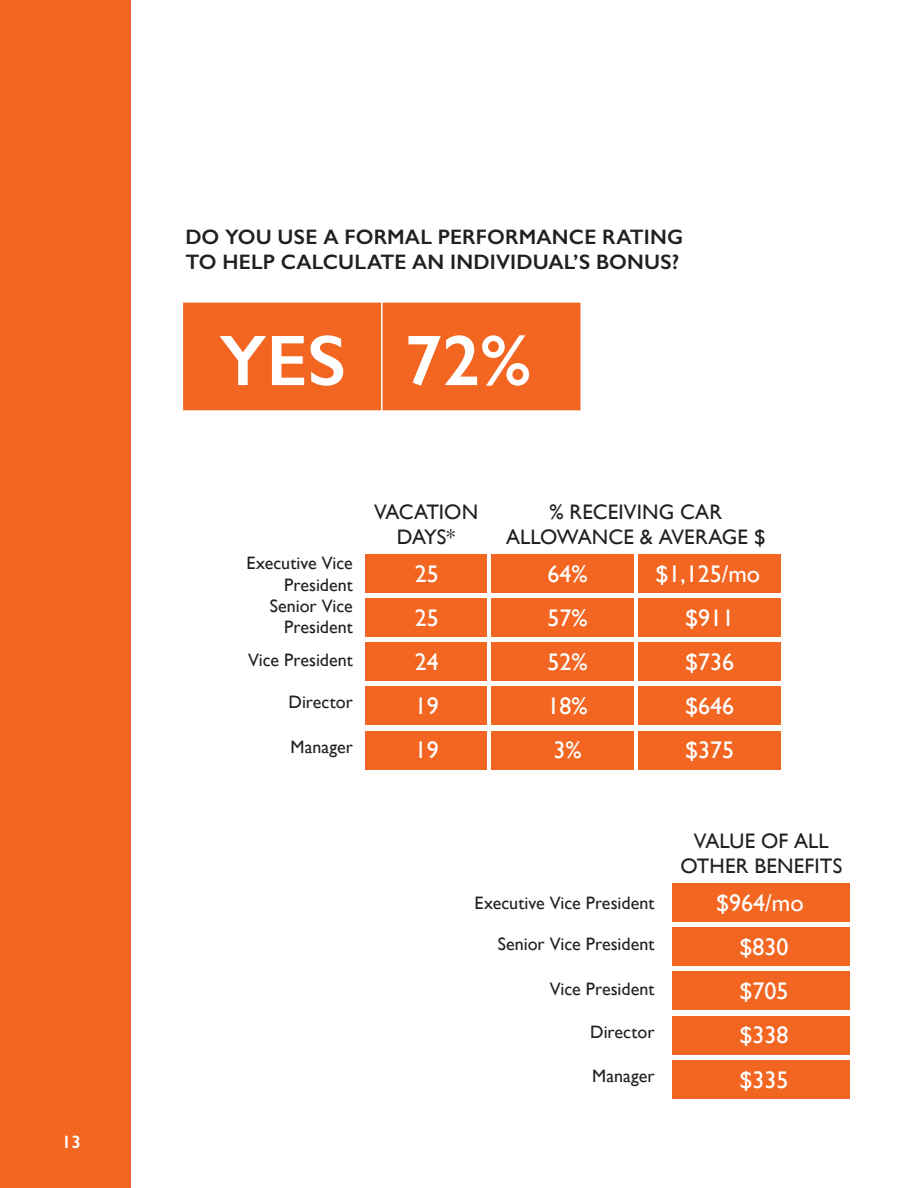
<style>
.page{position:relative;width:918px;height:1188px;background:#fff}
.page>*{position:absolute;margin:0;border:0;box-sizing:border-box;transform-origin:0 0}
.t1{font:600 72px "Gill Sans";color:#fff}
.t2{font:24px "Gill Sans";color:#fff}
.t3{font:600 21px/25.2px "Gill Sans";letter-spacing:.005em;color:#231f20}
.t4{font:21px/25.2px "Gill Sans";letter-spacing:.005em;color:#231f20;text-align:center}
.t5{font:21px/25.2px "Gill Sans";letter-spacing:-.02em;color:#231f20;text-align:center}
.t6{font:18px/21.6px "Gill Sans";color:#231f20;text-align:right}
.t7{font:600 18px "Gill Sans";color:#fff}
</style>
<div class="page">
<div style="left:0;top:0;width:131px;height:1188px;background:#f36621"></div>
<div style="left:183px;top:303px;width:397px;height:107px;background:#f36621"></div>
<hr style="left:381px;top:299px;width:2px;height:115px;background:#fff">
<div style="left:365px;top:554px;width:122px;height:39px;background:#f36621"></div>
<div style="left:365px;top:598px;width:122px;height:39px;background:#f36621"></div>
<div style="left:365px;top:642px;width:122px;height:39px;background:#f36621"></div>
<div style="left:365px;top:687px;width:122px;height:38px;background:#f36621"></div>
<div style="left:365px;top:731px;width:122px;height:38px;background:#f36621"></div>
<div style="left:491px;top:554px;width:143px;height:39px;background:#f36621"></div>
<div style="left:491px;top:598px;width:143px;height:39px;background:#f36621"></div>
<div style="left:491px;top:642px;width:143px;height:39px;background:#f36621"></div>
<div style="left:491px;top:687px;width:143px;height:38px;background:#f36621"></div>
<div style="left:491px;top:731px;width:143px;height:38px;background:#f36621"></div>
<div style="left:638px;top:554px;width:143px;height:39px;background:#f36621"></div>
<div style="left:638px;top:598px;width:143px;height:39px;background:#f36621"></div>
<div style="left:638px;top:642px;width:143px;height:39px;background:#f36621"></div>
<div style="left:638px;top:687px;width:143px;height:38px;background:#f36621"></div>
<div style="left:638px;top:731px;width:143px;height:38px;background:#f36621"></div>
<div style="left:673px;top:883px;width:177px;height:39px;background:#f36621"></div>
<div style="left:673px;top:928px;width:177px;height:38px;background:#f36621"></div>
<div style="left:673px;top:972px;width:177px;height:38px;background:#f36621"></div>
<div style="left:673px;top:1016px;width:177px;height:38px;background:#f36621"></div>
<div style="left:673px;top:1060px;width:177px;height:39px;background:#f36621"></div>
<p class="t7" style="left:62px;top:1131px;width:21px">13</p>
<p class="t3" style="left:185px;top:224px;width:499px">DO YOU USE A FORMAL PERFORMANCE RATING<br>TO HELP CALCULATE AN INDIVIDUAL’S BONUS?</p>
<p class="t1" style="left:219px;top:317px;width:128px">YES</p>
<p class="t1" style="left:404px;top:317px;width:128px">72%</p>
<p class="t6" style="left:247px;top:552px;width:108px">Executive Vice<br>President</p>
<p class="t6" style="left:270px;top:594px;width:85px">Senior Vice<br>President</p>
<p class="t6" style="left:248px;top:649px;width:106px">Vice President</p>
<p class="t6" style="left:289px;top:691px;width:66px">Director</p>
<p class="t6" style="left:290px;top:736px;width:64px">Manager</p>
<p class="t5" style="left:374px;top:499px;width:106px">VACATION<br>DAYS*</p>
<p class="t2" style="left:415px;top:559px;width:25px">25</p>
<p class="t2" style="left:415px;top:604px;width:25px">25</p>
<p class="t2" style="left:415px;top:648px;width:25px">24</p>
<p class="t2" style="left:415px;top:692px;width:25px">19</p>
<p class="t2" style="left:415px;top:736px;width:25px">19</p>
<p class="t4" style="left:506px;top:499px;width:261px">% RECEIVING CAR<br>ALLOWANCE &amp; AVERAGE $</p>
<p class="t2" style="left:655px;top:559px;width:106px">$1,125/mo</p>
<p class="t2" style="left:685px;top:604px;width:51px">$911</p>
<p class="t2" style="left:685px;top:648px;width:51px">$736</p>
<p class="t2" style="left:685px;top:692px;width:51px">$646</p>
<p class="t2" style="left:685px;top:736px;width:51px">$375</p>
<p class="t2" style="left:548px;top:559px;width:42px">64%</p>
<p class="t2" style="left:548px;top:604px;width:42px">57%</p>
<p class="t2" style="left:548px;top:648px;width:42px">52%</p>
<p class="t2" style="left:548px;top:692px;width:42px">18%</p>
<p class="t2" style="left:554px;top:736px;width:30px">3%</p>
<p class="t6" style="left:475px;top:892px;width:181px">Executive Vice President</p>
<p class="t6" style="left:498px;top:933px;width:158px">Senior Vice President</p>
<p class="t6" style="left:550px;top:978px;width:106px">Vice President</p>
<p class="t6" style="left:590px;top:1021px;width:66px">Director</p>
<p class="t6" style="left:592px;top:1065px;width:64px">Manager</p>
<p class="t4" style="left:680px;top:828px;width:163px">VALUE OF ALL<br>OTHER BENEFITS</p>
<p class="t2" style="left:716px;top:889px;width:89px">$964/mo</p>
<p class="t2" style="left:739px;top:933px;width:51px">$830</p>
<p class="t2" style="left:739px;top:977px;width:51px">$705</p>
<p class="t2" style="left:739px;top:1021px;width:51px">$338</p>
<p class="t2" style="left:739px;top:1065px;width:51px">$335</p>
</div>
